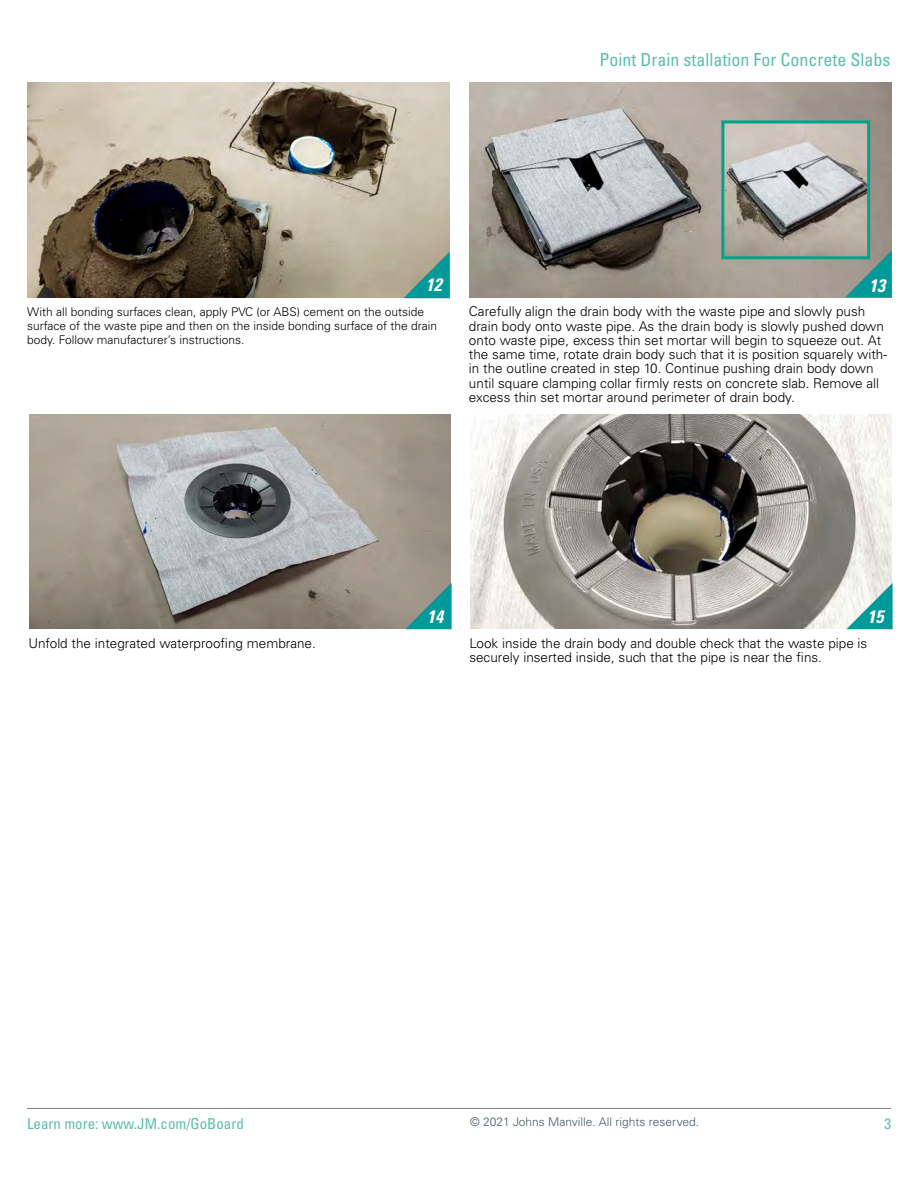
<style>
.page{position:relative;width:918px;height:1188px;background:#fff}
.page>*{position:absolute;margin:0;border:0;box-sizing:border-box;transform-origin:0 0}
.t1{font:condensed 18px "Univers LT Std";color:#5dbeb0}
.t2{font:italic 700 condensed 18px "Univers LT Std";color:#fff}
.t3{font:condensed 15px "Univers LT Std";color:#5dbeb0}
.t4{font:300 13.5px/14.2px "Univers LT Std";color:#000}
.t5{font:300 12px/14.2px "Univers LT Std";color:#000}
.t6{font:300 12px "Univers LT Std";color:#495965}
</style>
<div class="page">
<hr style="left:27px;top:1108px;width:864px;height:1px;background:#7d8082">
<img style="left:28px;top:83px;width:421px;height:214px">
<img style="left:470px;top:83px;width:421px;height:214px">
<img style="left:29px;top:414px;width:422px;height:215px">
<img style="left:470px;top:414px;width:422px;height:215px">
<img style="left:843px;top:249px;width:49px;height:49px">
<img style="left:401px;top:249px;width:49px;height:50px">
<img style="left:402px;top:581px;width:50px;height:49px">
<img style="left:843px;top:581px;width:50px;height:49px">
<img style="left:725px;top:124px;width:141px;height:131px">
<div style="left:721px;top:120px;width:149px;height:139px;border:3px solid #00a389"></div>
<h1 class="t1" style="left:600px;top:48px;width:292px">Point Drain stallation For Concrete Slabs</h1>
<h1 class="t2" style="left:426px;top:273px;width:17px">12</h1>
<h1 class="t2" style="left:869px;top:274px;width:17px">13</h1>
<p class="t5" style="left:27px;top:304px;width:412px">With all bonding surfaces clean, apply PVC (or ABS) cement on the outside surface of the waste pipe and then on the inside bonding surface of the drain body. Follow manufacturer’s instructions.</p>
<p class="t4" style="left:469px;top:305px;width:420px">Carefully align the drain body with the waste pipe and slowly push drain body onto waste pipe. As the drain body is slowly pushed down onto waste pipe, excess thin set mortar will begin to squeeze out. At the same time, rotate drain body such that it is position squarely with&shy;in the outline created in step 10. Continue pushing drain body down until square clamping collar firmly rests on concrete slab. Remove all excess thin set mortar around perimeter of drain body.</p>
<h1 class="t2" style="left:427px;top:606px;width:17px">14</h1>
<h1 class="t2" style="left:868px;top:606px;width:17px">15</h1>
<p class="t4" style="left:28px;top:636px;width:289px">Unfold the integrated waterproofing membrane.</p>
<p class="t4" style="left:469px;top:636px;width:400px">Look inside the drain body and double check that the waste pipe is securely inserted inside, such that the pipe is near the fins.</p>
<p class="t6" style="left:470px;top:1115px;width:231px">© 2021 Johns Manville. All rights reserved.</p>
<p class="t3" style="left:27px;top:1114px;width:218px">Learn more: www.JM.com/GoBoard</p>
<p class="t3" style="left:884px;top:1114px;width:8px">3</p>
</div>
